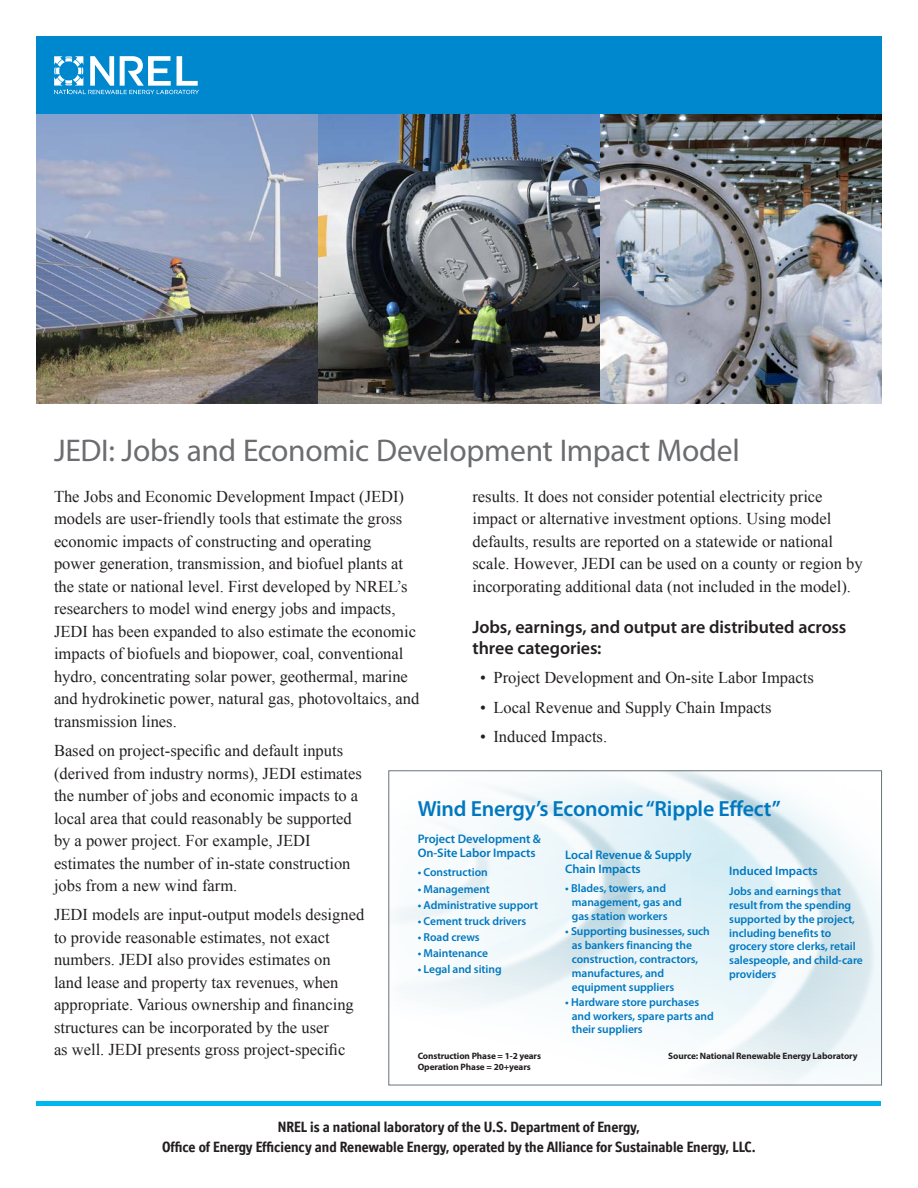
<style>
.page{position:relative;width:918px;height:1188px;background:#fff}
.page>*{position:absolute;margin:0;border:0;box-sizing:border-box;transform-origin:0 0}
.t1{font:31.5px "Myriad Pro";letter-spacing:-.01em;color:#6c6d70}
.t2{font:600 21.9px "Myriad Pro";letter-spacing:-.01em;color:#0078c0}
.Subheads{font:600 18px/21px "Myriad Pro";letter-spacing:-.005em;color:#231f20}
.body{font:16.5px/22.5px "Times New Roman";color:#231f20}
.body_bulleted{font:16.5px "Times New Roman";color:#231f20}
.attribution{font:700 15px/19.5px "Officina Display ITC Std";color:#231f20;text-align:center}
.t3{font:600 12.45px/13.6px "Myriad Pro";letter-spacing:-.005em;color:#0078c0}
.t4{font:600 11.55px/13.8px "Myriad Pro";letter-spacing:-.005em;color:#0078c0}
.t5{font:700 9.3px/11.1px "Myriad Pro";letter-spacing:-.01em;color:#231f20}
</style>
<div class="page">
<div style="left:36px;top:36px;width:846px;height:78px;background:#0088ce"></div>
<svg style="left:54px;top:56px;width:145px;height:38px"></svg>
<img style="left:36px;top:114px;width:845px;height:289px">
<svg style="left:472px;top:830px;width:157px;height:183px"></svg>
<div style="left:389px;top:771px;width:83px;height:314px;background:#fafcfd"></div>
<svg style="left:489px;top:778px;width:140px;height:52px"></svg>
<svg style="left:629px;top:772px;width:251px;height:311px"></svg>
<div style="left:388px;top:770px;width:494px;height:315px;border:1px solid #6a747b"></div>
<hr style="left:36px;top:1102px;width:845px;height:4px;background:#00b6ef">
<p class="t1" style="left:54px;top:431px;width:687px">JEDI: Jobs and Economic Development Impact Model</p>
<p class="body" style="left:54px;top:485px;width:367px">The Jobs and Economic Development Impact (JEDI) models are user-friendly tools that estimate the gross economic impacts of constructing and operating<br>power generation, transmission, and biofuel plants at the state or national level. First developed by NREL’s researchers to model wind energy jobs and impacts, JEDI has been expanded to also estimate the economic impacts of biofuels and biopower, coal, conventional hydro, concentrating solar power, geothermal, marine and hydrokinetic power, natural gas, photovoltaics, and transmission lines.</p>
<p class="body" style="left:54px;top:739px;width:309px">Based on project-specific and default inputs (derived from industry norms), JEDI estimates the number of jobs and economic impacts to a local area that could reasonably be supported by a power project. For example, JEDI estimates the number of in-state construction jobs from a new wind farm.</p>
<p class="body" style="left:54px;top:903px;width:312px">JEDI models are input-output models designed to provide reasonable estimates, not exact numbers. JEDI also provides estimates on<br>land lease and property tax revenues, when appropriate. Various ownership and financing structures can be incorporated by the user<br>as well. JEDI presents gross project-specific</p>
<p class="body" style="left:472px;top:485px;width:392px">results. It does not consider potential electricity price impact or alternative investment options. Using model defaults, results are reported on a statewide or national scale. However, JEDI can be used on a county or region by incorporating additional data (not included in the model).</p>
<p class="Subheads" style="left:472px;top:616px;width:375px">Jobs, earnings, and output are distributed across three categories:</p>
<p class="body_bulleted" style="left:480px;top:667px;width:335px">• Project Development and On-site Labor Impacts</p>
<p class="body_bulleted" style="left:480px;top:696px;width:293px">• Local Revenue and Supply Chain Impacts</p>
<p class="body_bulleted" style="left:480px;top:725px;width:129px">• Induced Impacts.</p>
<p class="t2" style="left:418px;top:795px;width:364px">Wind Energy’s Economic “Ripple Effect”</p>
<p class="t3" style="left:418px;top:832px;width:125px">Project Development &amp;<br>On-Site Labor Impacts</p>
<p class="t4" style="left:418px;top:865px;width:72px">• Construction</p>
<p class="t4" style="left:418px;top:882px;width:74px">• Management</p>
<p class="t4" style="left:418px;top:898px;width:122px">• Administrative support</p>
<p class="t4" style="left:418px;top:914px;width:110px">• Cement truck drivers</p>
<p class="t4" style="left:418px;top:930px;width:63px">• Road crews</p>
<p class="t4" style="left:418px;top:946px;width:72px">• Maintenance</p>
<p class="t4" style="left:418px;top:962px;width:85px">• Legal and siting</p>
<p class="t3" style="left:565px;top:848px;width:128px">Local Revenue &amp; Supply<br>Chain Impacts</p>
<p class="t4" style="left:572px;top:881px;width:111px;text-indent:-7px">• Blades, towers, and management, gas and gas station workers</p>
<p class="t4" style="left:572px;top:924px;width:140px;text-indent:-7px">• Supporting businesses, such as bankers financing the construction, contractors, manufactures, and equipment suppliers</p>
<p class="t4" style="left:572px;top:995px;width:144px;text-indent:-7px">• Hardware store purchases and workers, spare parts and their suppliers</p>
<p class="t3" style="left:729px;top:864px;width:90px">Induced Impacts</p>
<p class="t4" style="left:729px;top:884px;width:135px">Jobs and earnings that result from the spending supported by the project, including benefits to grocery store clerks, retail salespeople, and child-care providers</p>
<p class="t5" style="left:418px;top:1050px;width:125px">Construction Phase = 1-2 years<br>Operation Phase = 20+years</p>
<p class="t5" style="left:668px;top:1050px;width:191px">Source: National Renewable Energy Laboratory</p>
<p class="attribution" style="left:162px;top:1117px;width:595px">NREL is a national laboratory of the U.S. Department of Energy,<br>Office of Energy Efficiency and Renewable Energy, operated by the Alliance for Sustainable Energy, LLC.</p>
</div>
